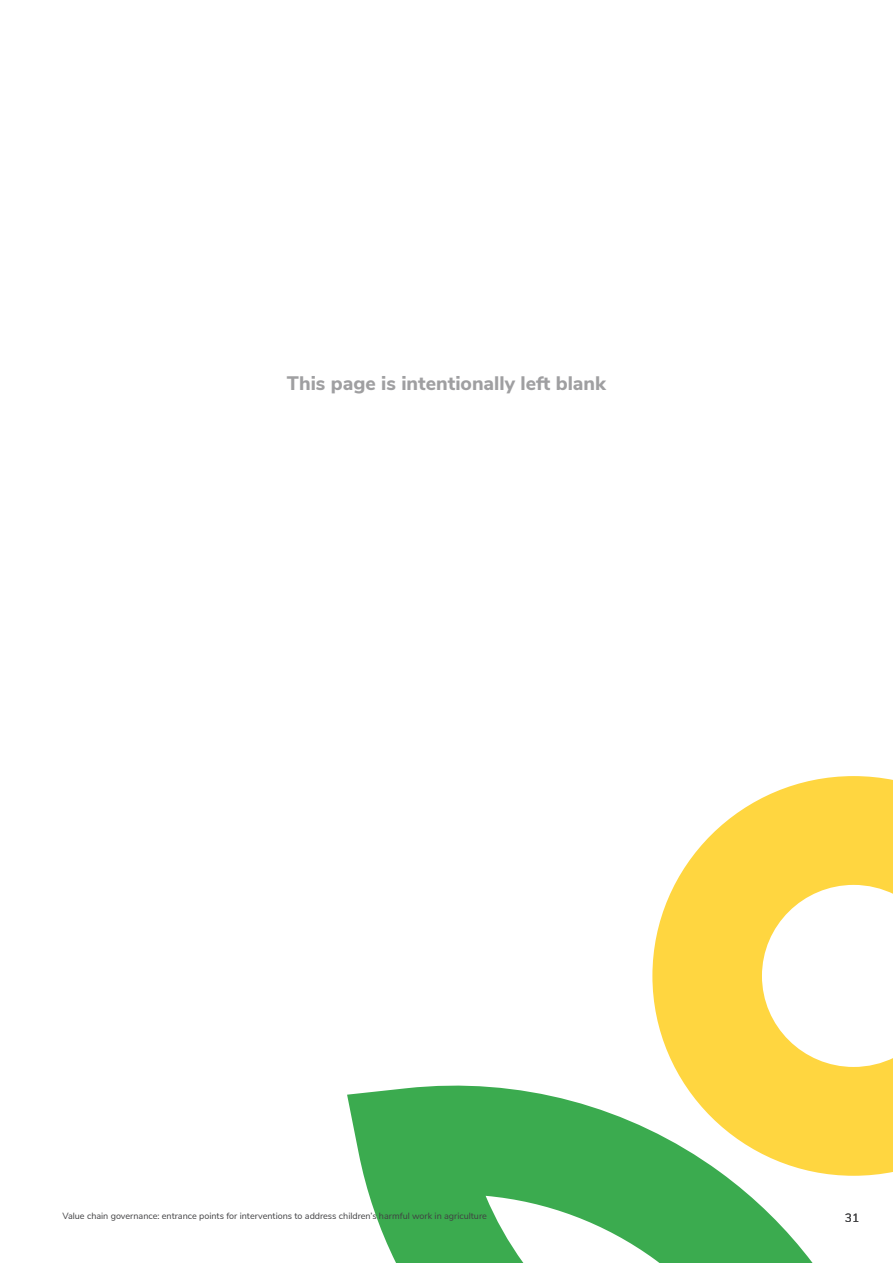
<style>
.page{position:relative;width:893px;height:1263px;background:#fff}
.page>*{position:absolute;margin:0;border:0;box-sizing:border-box;transform-origin:0 0}
.t1{font:800 19.5px "Nunito Sans";color:#9f9fa1}
.t2{font:12px "Nunito Sans";color:#404042}
.t3{font:9px "Nunito Sans";color:#404042}
</style>
<div class="page">
<svg style="left:347px;top:1085px;width:466px;height:178px;fill:#3bab4f"></svg>
<svg style="left:652px;top:776px;width:241px;height:400px;fill:#ffd640"></svg>
<h1 class="t1" style="left:287px;top:369px;width:321px">This page is intentionally left blank</h1>
<p class="t3" style="left:62px;top:1209px;width:426px">Value chain governance: entrance points for interventions to address children’s harmful work in agriculture</p>
<h2 class="t2" style="left:845px;top:1209px;width:16px">31</h2>
</div>
